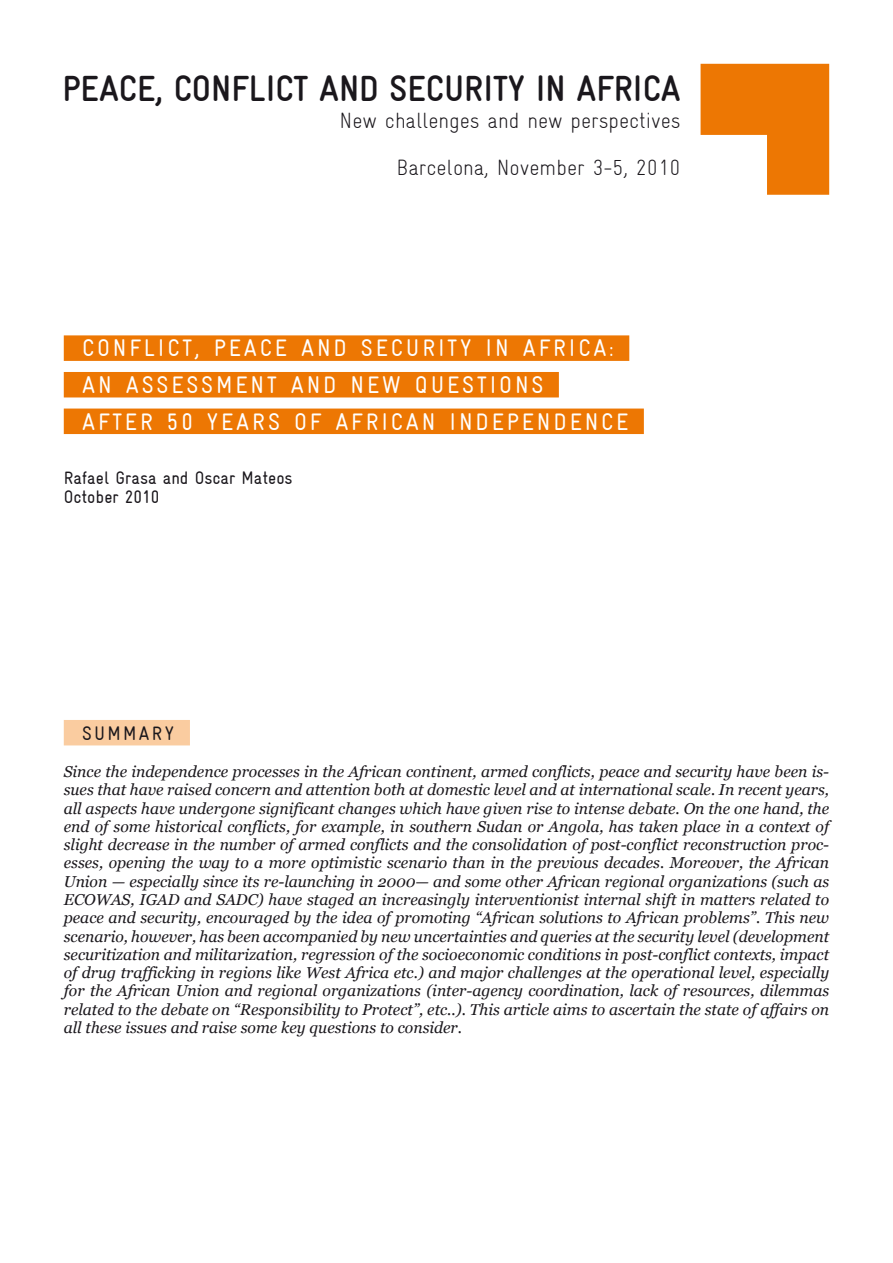
<style>
.page{position:relative;width:893px;height:1263px;background:#fff}
.page>*{position:absolute;margin:0;border:0;box-sizing:border-box;transform-origin:0 0}
.t1{font:700 condensed 36.6px "Gravur";color:#1a171c}
.t2{font:condensed 24px/36.6px "Gravur";letter-spacing:.12em;color:#fff}
.t3{font:300 condensed 21.9px/47px "Gravur";color:#1a171c;text-align:right}
.t4{font:condensed 19.5px "Gravur";color:#1a171c}
.t5{font:condensed 18px/18.3px "Gravur";color:#1a171c}
.t6{font:italic 15.75px/18.3px "Georgia";color:#1a171c;text-align:justify}
</style>
<div class="page">
<svg style="left:701px;top:64px;width:128px;height:131px"></svg>
<div style="left:64px;top:335px;width:565px;height:26px;background:#ed7703"></div>
<div style="left:64px;top:372px;width:495px;height:25px;background:#ed7703"></div>
<div style="left:64px;top:408px;width:580px;height:26px;background:#ed7703"></div>
<div style="left:64px;top:720px;width:126px;height:25px;background:#facca0"></div>
<h1 class="t1" style="left:63px;top:68px;width:620px">PEACE, CONFLICT AND SECURITY IN AFRICA</h1>
<h3 class="t3" style="left:340px;top:97px;width:343px">New challenges and new perspectives<br>Barcelona, November 3-5, 2010</h3>
<h2 class="t2" style="left:82px;top:330px;width:548px">CONFLICT, PEACE AND SECURITY IN AFRICA:<br>AN ASSESSMENT AND NEW QUESTIONS<br>AFTER 50 YEARS OF AFRICAN INDEPENDENCE</h2>
<p class="t5" style="left:64px;top:469px;width:230px">Rafael Grasa and Oscar Mateos<br>October 2010</p>
<p class="t4" style="left:82px;top:723px;width:26px">Summary</p>
<p class="t6" style="left:64px;top:762px;width:767px">Since the independence processes in the African continent, armed conflicts, peace and security have been is&shy;sues that have raised concern and attention both at domestic level and at international scale. In recent years, all aspects have undergone significant changes which have given rise to intense debate. On the one hand, the end of some historical conflicts, for example, in southern Sudan or Angola, has taken place in a context of slight decrease in the number of armed conflicts and the consolidation of post-conflict reconstruction proc&shy;esses, opening the way to a more optimistic scenario than in the previous decades. Moreover, the African Union — especially since its re-launching in 2000— and some other African regional organizations (such as ECOWAS, IGAD and SADC) have staged an increasingly interventionist internal shift in matters related to peace and security, encouraged by the idea of promoting “African solutions to African problems”. This new scenario, however, has been accompanied by new uncertainties and queries at the security level (development securitization and militarization, regression of the socioeconomic conditions in post-conflict contexts, impact of drug trafficking in regions like West Africa etc.) and major challenges at the operational level, especially for the African Union and regional organizations (inter-agency coordination, lack of resources, dilemmas related to the debate on “Responsibility to Protect”, etc..). This article aims to ascertain the state of affairs on all these issues and raise some key questions to consider.</p>
</div>
